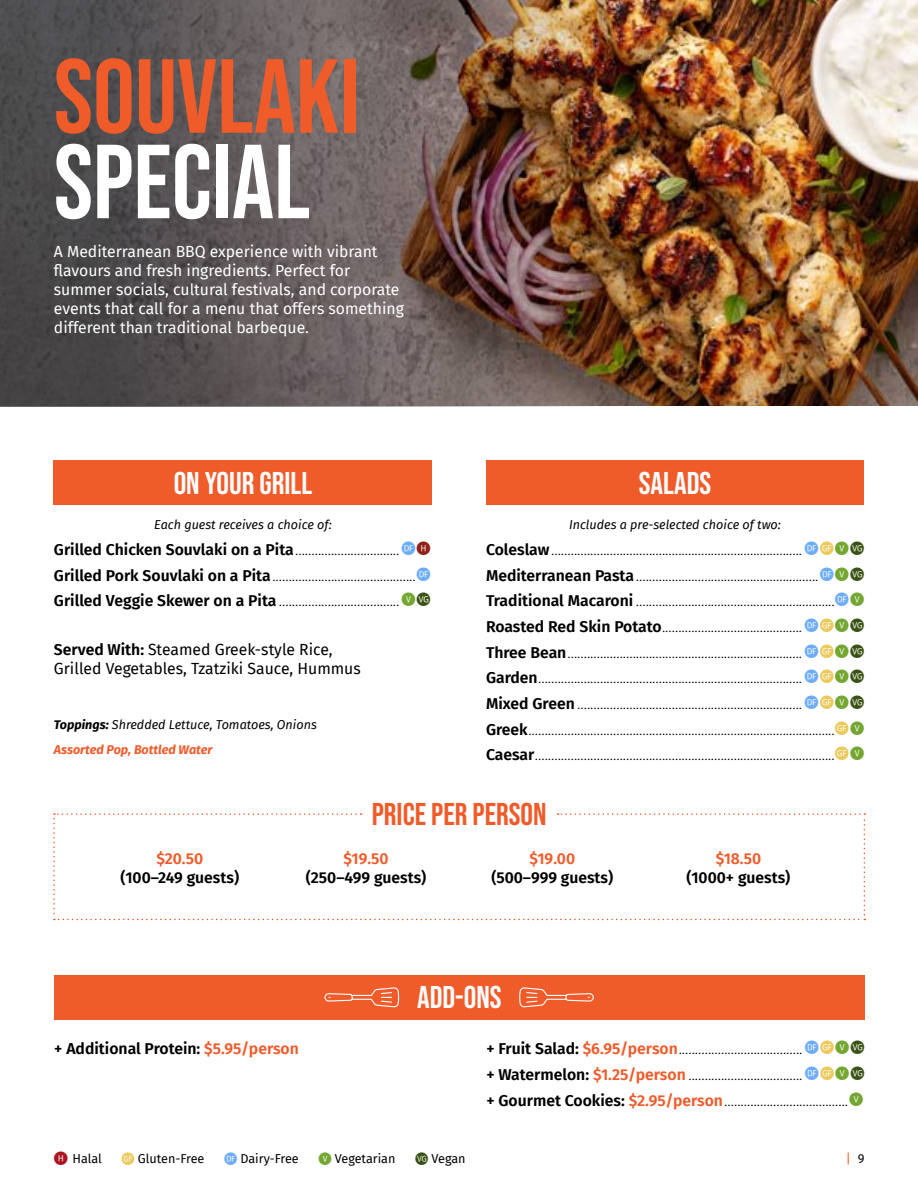
<style>
.page{position:relative;width:918px;height:1188px;background:#fff}
.page>*{position:absolute;margin:0;border:0;box-sizing:border-box;transform-origin:0 0}
.t1{font:105px "Bebas Neue";color:#f05b2a}
.t2{font:105px "Bebas Neue";color:#fff}
.t3{font:31.5px "Bebas Neue";color:#fff}
.t4{font:31.5px "Bebas Neue";color:#f05b2a}
.t5{font:300 15.75px/25.7px "Fira Sans";color:#000;text-align:justify}
.t6{font:15.75px/18.9px "Fira Sans";color:#fff}
.t7{font:600 15.75px "Fira Sans";color:#000}
.t8{font:15.75px/18.9px "Fira Sans";color:#000}
.t9{font:600 15.75px "Fira Sans";color:#f05b2a}
.t10{font:12.75px "Fira Sans";color:#f05b2a}
.t11{font:italic 12.6px/24.9px "Fira Sans";color:#000}
.t12{font:12.6px "Fira Sans";color:#000}
.s1{font-weight:600}
.s2{font-family:"Glyphter";font-weight:400;font-size:13.5px;color:#6dacf8}
.s3{font-family:"Glyphter";font-weight:400;font-size:13.5px;color:#912019}
.s4{font-family:"Glyphter";font-weight:400;font-size:13.5px;color:#74a632}
.s5{font-family:"Glyphter";font-weight:400;font-size:13.5px;color:#3a5314}
.s6{font-weight:700}
.s7{font-weight:700;color:#f05b2a}
.s8{font-family:"Glyphter";font-weight:400;font-size:13.5px;color:#ebc95d}
.s9{color:#f05b2a}
.s10{font-weight:600;color:#f05b2a}
.s11{font-family:"Glyphter";font-size:13.5px;color:#ac1622}
.s12{font-family:"Glyphter";color:#ebc95d}
.s13{font-family:"Glyphter";color:#6dacf8}
.s14{font-family:"Glyphter";color:#74a632}
.s15{font-family:"Glyphter";color:#3a5314}
.s16{color:#000}
</style>
<div class="page">
<img style="left:774px;top:0;width:144px;height:405px">
<img style="left:0;top:0;width:774px;height:406px">
<div style="left:486px;top:461px;width:378px;height:44px;background:#f05b2a"></div>
<div style="left:54px;top:461px;width:378px;height:44px;background:#f05b2a"></div>
<div style="left:54px;top:975px;width:810px;height:45px;background:#f05b2a"></div>
<svg style="left:324px;top:987px;width:76px;height:21px"></svg>
<svg style="left:519px;top:987px;width:75px;height:21px"></svg>
<svg style="left:53px;top:813px;width:812px;height:107px"></svg>
<h1 class="t1" style="left:54px;top:37px;width:307px">SOUVLAKI</h1>
<h1 class="t2" style="left:54px;top:122px;width:258px">SPECIAL</h1>
<p class="t6" style="left:54px;top:242px;width:352px">A Mediterranean BBQ experience with vibrant flavours and fresh ingredients. Perfect for summer socials, cultural festivals, and corporate events that call for a menu that offers something different than traditional barbeque.</p>
<h2 class="t3" style="left:174px;top:465px;width:140px">ON YOUR GRILL</h2>
<p class="t11" style="left:154px;top:512px;width:179px">Each guest receives a choice of:</p>
<p class="t5" style="left:54px;top:537px;width:378px"><span class="s1">Grilled Chicken Souvlaki on a Pita</span>................................ <span class="s2">B</span><span class="s3">D </span><span class="s1">Grilled Pork Souvlaki on a Pita</span>............................................<span class="s2">B </span><span class="s1">Grilled Veggie Skewer on a Pita</span> ..................................... <span class="s4">C</span><span class="s5">E</span></p>
<p class="t8" style="left:54px;top:640px;width:308px"><span class="s1">Served With:</span> Steamed Greek-style Rice,<br>Grilled Vegetables, Tzatziki Sauce, Hummus</p>
<p class="t11" style="left:54px;top:712px;width:264px"><span class="s6">Toppings:</span> Shredded Lettuce, Tomatoes, Onions<br><span class="s7">Assorted Pop, Bottled Water</span></p>
<h2 class="t3" style="left:639px;top:465px;width:74px">SALADS</h2>
<p class="t11" style="left:569px;top:512px;width:213px">Includes a pre-selected choice of two:</p>
<p class="t5" style="left:486px;top:537px;width:379px"><span class="s1">Coleslaw</span>............................................................................. <span class="s2">B</span><span class="s8">A</span><span class="s4">C</span><span class="s5">E </span><span class="s1">Mediterranean Pasta</span>........................................................<span class="s2">B</span><span class="s4">C</span><span class="s5">E </span><span class="s1">Traditional Macaroni</span> .............................................................<span class="s2">B</span><span class="s4">C </span><span class="s1">Roasted Red Skin Potato</span>........................................... <span class="s2">B</span><span class="s8">A</span><span class="s4">C</span><span class="s5">E </span><span class="s1">Three Bean</span>........................................................................ <span class="s2">B</span><span class="s8">A</span><span class="s4">C</span><span class="s5">E </span><span class="s1">Garden</span>................................................................................. <span class="s2">B</span><span class="s8">A</span><span class="s4">C</span><span class="s5">E </span><span class="s1">Mixed Green</span> ..................................................................... <span class="s2">B</span><span class="s8">A</span><span class="s4">C</span><span class="s5">E </span><span class="s1">Greek</span>..............................................................................................<span class="s8">A</span><span class="s4">C </span><span class="s1">Caesar</span>............................................................................................<span class="s8">A</span><span class="s4">C</span></p>
<p class="t9" style="left:156px;top:845px;width:48px">$20.50</p>
<p class="t7" style="left:121px;top:864px;width:120px">(100–249 guests)</p>
<h2 class="t4" style="left:372px;top:796px;width:176px">PRICE PER PERSON</h2>
<p class="t9" style="left:343px;top:845px;width:47px">$19.50</p>
<p class="t7" style="left:306px;top:864px;width:122px">(250–499 guests)</p>
<p class="t9" style="left:529px;top:845px;width:47px">$19.00</p>
<p class="t7" style="left:491px;top:864px;width:123px">(500–999 guests)</p>
<h2 class="t3" style="left:417px;top:980px;width:86px">ADD-ONS</h2>
<p class="t9" style="left:716px;top:845px;width:47px">$18.50</p>
<p class="t7" style="left:687px;top:864px;width:105px">(1000+ guests)</p>
<p class="t7" style="left:54px;top:1036px;width:246px">+ Additional Protein: <span class="s9">$5.95/person</span></p>
<p class="t5" style="left:486px;top:1036px;width:380px"><span class="s1">+ Fruit Salad:</span> <span class="s10">$6.95/person</span>...................................... <span class="s2">B</span><span class="s8">A</span><span class="s4">C</span><span class="s5">E </span><span class="s1">+ Watermelon:</span> <span class="s10">$1.25/person</span> ................................... <span class="s2">B</span><span class="s8">A</span><span class="s4">C</span><span class="s5">E </span><span class="s1">+ Gourmet Cookies:</span> <span class="s10">$2.95/person</span>......................................<span class="s4">C</span></p>
<p class="t12" style="left:54px;top:1149px;width:49px"><span class="s11">D</span> Halal</p>
<p class="t12" style="left:122px;top:1149px;width:84px"><span class="s12">A</span> Gluten-Free</p>
<p class="t12" style="left:225px;top:1149px;width:76px"><span class="s13">B</span> Dairy-Free</p>
<p class="t12" style="left:319px;top:1149px;width:78px"><span class="s14">C</span> Vegetarian</p>
<p class="t12" style="left:416px;top:1149px;width:52px"><span class="s15">E</span> Vegan</p>
<p class="t10" style="left:846px;top:1149px;width:20px">| <span class="s16">9</span></p>
</div>
